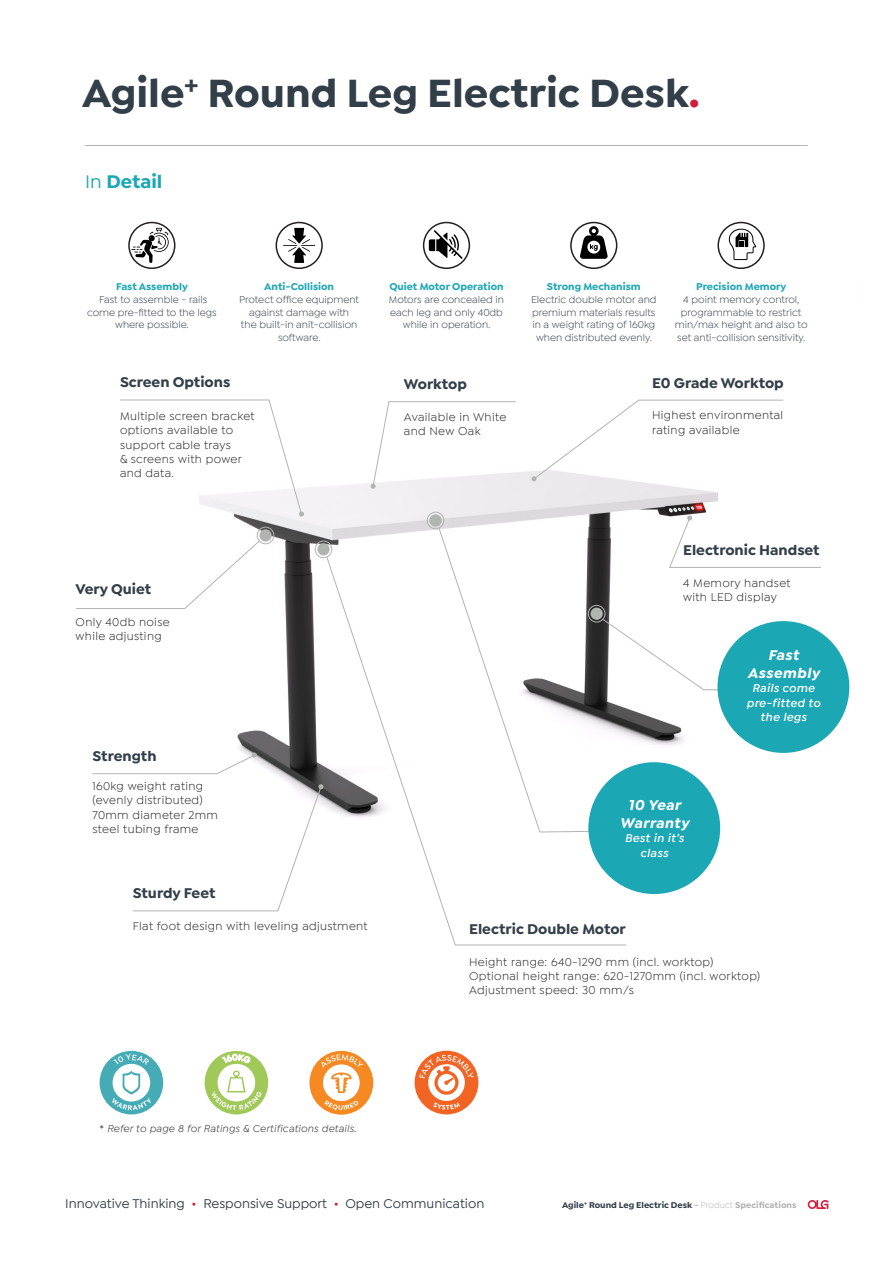
<style>
.page{position:relative;width:893px;height:1263px;background:#fff}
.page>*{position:absolute;margin:0;border:0;box-sizing:border-box;transform-origin:0 0}
.t1{font:700 42px "Isidora Sans";color:#323e48}
.t2{font:700 19.5px "Isidora Sans";color:#1ca7b4}
.t3{font:700 15px "Isidora Sans";color:#323e48}
.t4{font:italic 700 15px "Isidora Sans";letter-spacing:.03em;color:#fff}
.t5{font:500 13.5px "Isidora Sans";color:#323e48}
.t6{font:12px/14.4px "Isidora Sans";letter-spacing:.03em;color:#231f20}
.t7{font:italic 600 12px/14.4px "Isidora Sans";letter-spacing:.03em;color:#fff;text-align:center}
.t8{font:10.5px/12.6px "Isidora Sans";color:#323e48;text-align:center}
.t9{font:italic 10.5px "Isidora Sans";letter-spacing:.03em;color:#231f20}
.t10{font:700 9px "Isidora Sans";color:#323e48}
.s1{color:#cf1f3a}
.s2{font-weight:500}
.s3{font-weight:700;color:#1ca7b4}
.s4{font-style:normal}
.s5{color:#b2b4b2}
.s6{font-weight:400;color:#b2b4b2}
</style>
<div class="page">
<img style="left:93px;top:471px;width:757px;height:423px">
<div style="left:570px;top:222px;width:47px;height:47px;border:2px solid #231f20;border-radius:50%"></div>
<svg style="left:119px;top:399px;width:185px;height:118px"></svg>
<svg style="left:92px;top:752px;width:165px;height:22px"></svg>
<svg style="left:76px;top:540px;width:184px;height:69px"></svg>
<svg style="left:438px;top:527px;width:183px;height:29px"></svg>
<svg style="left:627px;top:618px;width:143px;height:72px"></svg>
<svg style="left:326px;top:556px;width:301px;height:390px"></svg>
<svg style="left:371px;top:401px;width:145px;height:88px"></svg>
<svg style="left:531px;top:399px;width:253px;height:82px"></svg>
<svg style="left:669px;top:515px;width:153px;height:53px"></svg>
<div style="left:588px;top:762px;width:132px;height:132px;background:#1ca7b4;border-radius:50%"></div>
<div style="left:717px;top:621px;width:132px;height:132px;background:#1ca7b4;border-radius:50%"></div>
<svg style="left:808px;top:1200px;width:21px;height:9px"></svg>
<hr style="left:85px;top:145px;width:723px;height:1px;background:#b2b4b2">
<div style="left:588px;top:605px;width:17px;height:17px;border:1px solid #b2b4b2;border-radius:50%"></div>
<div style="left:590px;top:608px;width:13px;height:12px;background:#b2b4b2;border-radius:50%"></div>
<div style="left:427px;top:512px;width:17px;height:17px;border:1px solid #b2b4b2;border-radius:50%"></div>
<div style="left:429px;top:514px;width:13px;height:13px;background:#b2b4b2;border-radius:50%"></div>
<div style="left:315px;top:541px;width:17px;height:17px;border:1px solid #b2b4b2;border-radius:50%"></div>
<div style="left:317px;top:543px;width:13px;height:12px;background:#b2b4b2;border-radius:50%"></div>
<div style="left:257px;top:527px;width:17px;height:17px;border:1px solid #b2b4b2;border-radius:50%"></div>
<div style="left:259px;top:529px;width:13px;height:13px;background:#b2b4b2;border-radius:50%"></div>
<svg style="left:132px;top:784px;width:191px;height:128px"></svg>
<div style="left:423px;top:222px;width:47px;height:47px;border:2px solid #231f20;border-radius:50%"></div>
<div style="left:717px;top:222px;width:48px;height:47px;border:2px solid #231f20;border-radius:50%"></div>
<div style="left:100px;top:1051px;width:63px;height:63px;background:#45abb5;border-radius:50%"></div>
<div style="left:113px;top:1064px;width:37px;height:37px;background:#fff;border-radius:50%"></div>
<svg style="left:112px;top:1071px;width:39px;height:39px"></svg>
<div style="left:205px;top:1051px;width:63px;height:63px;background:#a1c959;border-radius:50%"></div>
<div style="left:218px;top:1064px;width:37px;height:37px;background:#fff;border-radius:50%"></div>
<svg style="left:212px;top:1070px;width:49px;height:40px"></svg>
<div style="left:276px;top:222px;width:47px;height:47px;border:2px solid #231f20;border-radius:50%"></div>
<div style="left:128px;top:222px;width:47px;height:47px;border:2px solid #231f20;border-radius:50%"></div>
<div style="left:309px;top:1051px;width:64px;height:64px;background:#f68922;border-radius:50%"></div>
<div style="left:323px;top:1064px;width:37px;height:37px;background:#fff;border-radius:50%"></div>
<svg style="left:321px;top:1050px;width:43px;height:44px"></svg>
<svg style="left:324px;top:1100px;width:34px;height:10px"></svg>
<div style="left:415px;top:1051px;width:63px;height:63px;background:#f26424;border-radius:50%"></div>
<div style="left:428px;top:1064px;width:37px;height:37px;background:#fff;border-radius:50%"></div>
<svg style="left:419px;top:1055px;width:55px;height:41px"></svg>
<svg style="left:433px;top:1102px;width:27px;height:8px"></svg>
<svg style="left:131px;top:228px;width:38px;height:35px"></svg>
<svg style="left:283px;top:228px;width:32px;height:35px"></svg>
<svg style="left:429px;top:230px;width:34px;height:29px"></svg>
<svg style="left:729px;top:229px;width:27px;height:31px"></svg>
<svg style="left:580px;top:226px;width:28px;height:33px"></svg>
<svg style="left:114px;top:1054px;width:36px;height:11px"></svg>
<p class="t1" style="left:82px;top:67px;width:619px">Agile<sup>+</sup> Round Leg Electric Desk<span class="s1">.</span></p>
<p class="t2" style="left:85px;top:170px;width:79px"><span class="s2">In</span> Detail</p>
<p class="t8" style="left:87px;top:281px;width:131px"><span class="s3">Fast Assembly<br></span>Fast to assemble - rails come pre-fitted to the legs where possible.</p>
<p class="t8" style="left:239px;top:281px;width:122px"><span class="s3">Anti-Collision<br></span>Protect office equipment against damage with<br>the built-in anit-collision software.</p>
<p class="t8" style="left:389px;top:281px;width:117px"><span class="s3">Quiet Motor Operation<br></span>Motors are concealed in each leg and only 40db while in operation.</p>
<p class="t8" style="left:531px;top:281px;width:127px"><span class="s3">Strong Mechanism<br></span>Electric double motor and premium materials results in a weight rating of 160kg when distributed evenly.</p>
<p class="t8" style="left:675px;top:281px;width:134px"><span class="s3">Precision Memory<br></span>4 point memory control, programmable to restrict min/max height and also to set anti-collision sensitivity.</p>
<p class="t3" style="left:120px;top:373px;width:112px">Screen Options</p>
<p class="t6" style="left:120px;top:409px;width:136px">Multiple screen bracket options available to support cable trays</p>
<p class="t6" style="left:120px;top:452px;width:123px">&amp; screens with power and data.</p>
<p class="t3" style="left:76px;top:580px;width:77px">Very Quiet</p>
<p class="t6" style="left:76px;top:615px;width:96px">Only 40db noise while adjusting</p>
<p class="t3" style="left:93px;top:747px;width:66px">Strength</p>
<p class="t6" style="left:93px;top:778px;width:112px">160kg weight rating (evenly distributed)</p>
<p class="t6" style="left:93px;top:807px;width:127px">70mm diameter 2mm steel tubing frame</p>
<p class="t3" style="left:133px;top:884px;width:84px">Sturdy Feet</p>
<p class="t6" style="left:133px;top:918px;width:236px">Flat foot design with leveling adjustment</p>
<p class="t3" style="left:404px;top:375px;width:65px">Worktop</p>
<p class="t6" style="left:404px;top:410px;width:104px">Available in White and New Oak</p>
<p class="t3" style="left:652px;top:374px;width:133px">E0 Grade Worktop</p>
<p class="t6" style="left:652px;top:408px;width:133px">Highest environmental rating available</p>
<p class="t3" style="left:683px;top:541px;width:138px">Electronic Handset</p>
<p class="t6" style="left:683px;top:575px;width:109px">4 Memory handset with LED display</p>
<p class="t4" style="left:628px;top:796px;width:54px">10 Year</p>
<p class="t4" style="left:620px;top:814px;width:70px">Warranty</p>
<p class="t7" style="left:625px;top:831px;width:61px">Best in it’s</p>
<p class="t7" style="left:640px;top:846px;width:30px">class</p>
<p class="t4" style="left:768px;top:645px;width:32px">Fast</p>
<p class="t4" style="left:748px;top:663px;width:73px">Assembly</p>
<p class="t7" style="left:746px;top:681px;width:75px">Rails come pre-fitted to the legs</p>
<p class="t3" style="left:469px;top:920px;width:158px">Electric Double Motor</p>
<p class="t6" style="left:469px;top:954px;width:292px">Height range: 640-1290 mm (incl. worktop)<br>Optional height range: 620-1270mm (incl. worktop)<br>Adjustment speed: 30 mm/s</p>
<p class="t9" style="left:100px;top:1122px;width:258px"><span class="s4">*</span> Refer to page 8 for Ratings &amp; Certifications details.</p>
<p class="t5" style="left:65px;top:1196px;width:421px">Innovative Thinking <span class="s1">•</span> Responsive Support <span class="s1">•</span> Open Communication</p>
<p class="t10" style="left:562px;top:1200px;width:236px">Agile<sup>+</sup> Round Leg Electric Desk <span class="s5">-</span> <span class="s6">Product</span> <span class="s5">Specifications</span></p>
</div>
